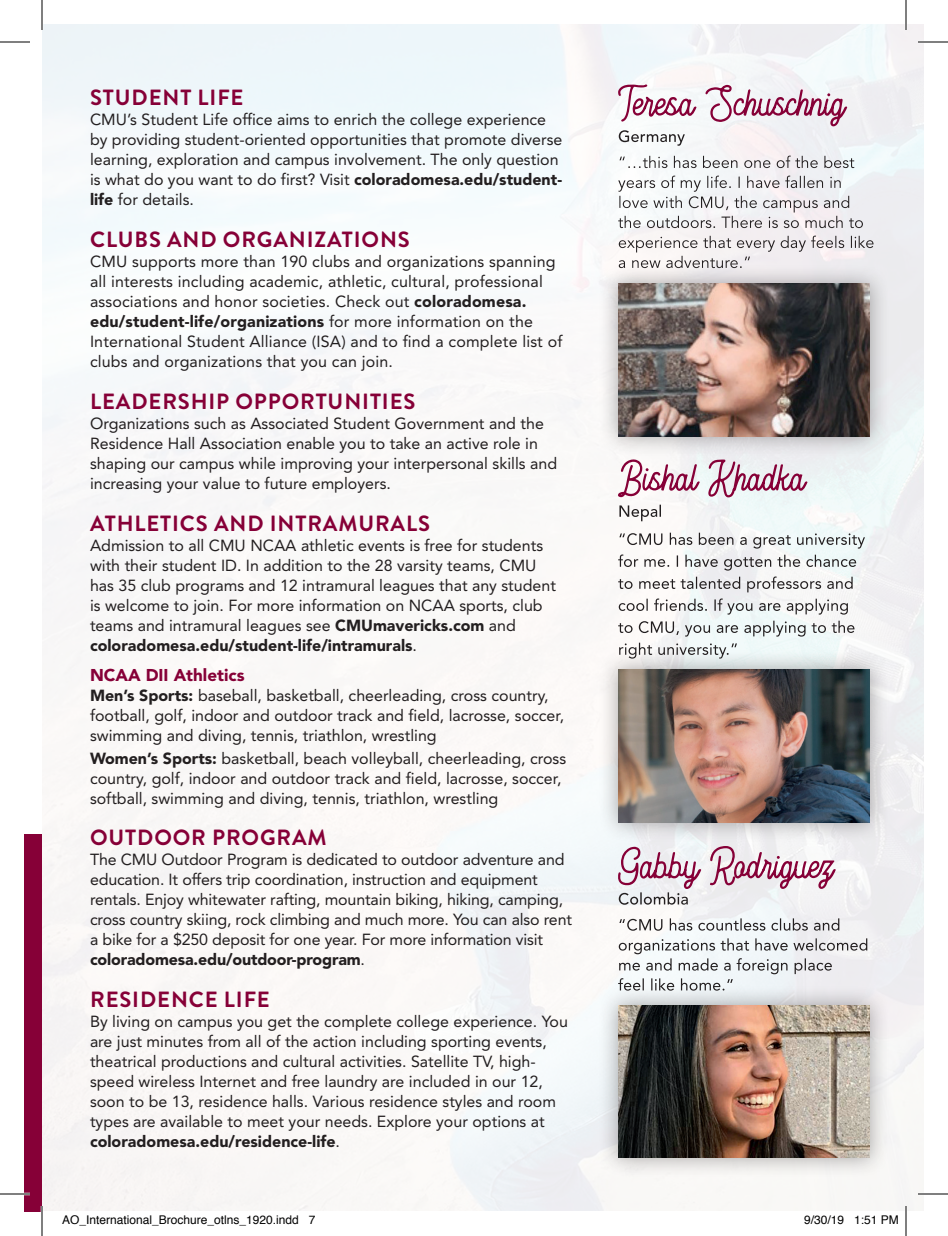
<style>
.page{position:relative;width:948px;height:1236px;background:#fff}
.page>*{position:absolute;margin:0;border:0;box-sizing:border-box;transform-origin:0 0}
.t1{font:700 22px "Brandon Grotesque";letter-spacing:.04em;color:#860037}
.t2{font:900 17px "Avenir";color:#860037}
.t3{font:16px/20px "Avenir";color:#231f20}
.t4{font:12px "Helvetica";color:#000}
.s1{font-weight:900}
</style>
<div class="page">
<div style="left:598px;top:985px;width:293px;height:193px;background:#231f20;opacity:.4"></div>
<img style="left:618px;top:1005px;width:252px;height:153px">
<svg style="left:618px;top:938px;width:249px;height:53px"></svg>
<svg style="left:619px;top:918px;width:220px;height:13px"></svg>
<svg style="left:617px;top:846px;width:219px;height:59px"></svg>
<div style="left:598px;top:263px;width:293px;height:194px;background:#231f20;opacity:.4"></div>
<img style="left:618px;top:284px;width:252px;height:153px">
<svg style="left:619px;top:236px;width:255px;height:32px"></svg>
<svg style="left:618px;top:176px;width:245px;height:52px"></svg>
<svg style="left:620px;top:156px;width:234px;height:12px"></svg>
<svg style="left:618px;top:84px;width:229px;height:62px"></svg>
<div style="left:598px;top:649px;width:293px;height:194px;background:#231f20;opacity:.4"></div>
<img style="left:618px;top:670px;width:252px;height:153px">
<svg style="left:619px;top:643px;width:118px;height:16px"></svg>
<svg style="left:618px;top:621px;width:236px;height:16px"></svg>
<svg style="left:619px;top:598px;width:229px;height:17px"></svg>
<svg style="left:618px;top:533px;width:247px;height:59px"></svg>
<svg style="left:619px;top:505px;width:42px;height:16px"></svg>
<svg style="left:618px;top:459px;width:190px;height:38px"></svg>
<div style="left:24px;top:835px;width:18px;height:377px;background:#860037"></div>
<hr style="left:0;top:1193px;width:30px;height:2px;background:#fff">
<hr style="left:41px;top:1206px;width:2px;height:30px;background:#fff">
<hr style="left:0;top:42px;width:30px;height:1px;background:#000">
<hr style="left:918px;top:42px;width:30px;height:1px;background:#000">
<hr style="left:0;top:1194px;width:30px;height:1px;background:#000">
<hr style="left:918px;top:1194px;width:30px;height:1px;background:#000">
<hr style="left:42px;top:0;width:1px;height:30px;background:#000">
<hr style="left:42px;top:1206px;width:1px;height:30px;background:#000">
<hr style="left:906px;top:0;width:1px;height:30px;background:#000">
<hr style="left:906px;top:1206px;width:1px;height:30px;background:#000">
<h1 class="t1" style="left:90px;top:83px;width:155px">STUDENT LIFE</h1>
<p class="t3" style="left:90px;top:110px;width:474px">CMU’s Student Life office aims to enrich the college experience by providing student-oriented opportunities that promote diverse learning, exploration and campus involvement. The only question is what do you want to do first? Visit <span class="s1">coloradomesa.edu/student&shy;life</span> for details.</p>
<h1 class="t1" style="left:90px;top:224px;width:321px">CLUBS AND ORGANIZATIONS</h1>
<p class="t3" style="left:90px;top:252px;width:474px">CMU supports more than 190 clubs and organizations spanning all interests including academic, athletic, cultural, professional associations and honor societies. Check out <span class="s1">coloradomesa. edu/student-life/organizations</span> for more information on the International Student Alliance (ISA) and to find a complete list of clubs and organizations that you can join.</p>
<h1 class="t1" style="left:90px;top:386px;width:327px">LEADERSHIP OPPORTUNITIES</h1>
<p class="t3" style="left:90px;top:414px;width:469px">Organizations such as Associated Student Government and the Residence Hall Association enable you to take an active role in shaping our campus while improving your interpersonal skills and increasing your value to future employers.</p>
<h1 class="t1" style="left:90px;top:508px;width:341px">ATHLETICS AND INTRAMURALS</h1>
<p class="t3" style="left:90px;top:535px;width:468px">Admission to all CMU NCAA athletic events is free for students with their student ID. In addition to the 28 varsity teams, CMU has 35 club programs and 12 intramural leagues that any student is welcome to join. For more information on NCAA sports, club teams and intramural leagues see <span class="s1">CMUmavericks.com</span> and <span class="s1">coloradomesa.edu/student-life/intramurals</span>.</p>
<p class="t2" style="left:90px;top:665px;width:156px">NCAA DII Athletics</p>
<p class="t3" style="left:90px;top:685px;width:476px"><span class="s1">Men’s Sports:</span> baseball, basketball, cheerleading, cross country, football, golf, indoor and outdoor track and field, lacrosse, soccer, swimming and diving, tennis, triathlon, wrestling</p>
<p class="t3" style="left:90px;top:748px;width:478px"><span class="s1">Women’s Sports:</span> basketball, beach volleyball, cheerleading, cross country, golf, indoor and outdoor track and field, lacrosse, soccer, softball, swimming and diving, tennis, triathlon, wrestling</p>
<h1 class="t1" style="left:90px;top:822px;width:238px">OUTDOOR PROGRAM</h1>
<p class="t3" style="left:90px;top:850px;width:484px">The CMU Outdoor Program is dedicated to outdoor adventure and education. It offers trip coordination, instruction and equipment rentals. Enjoy whitewater rafting, mountain biking, hiking, camping, cross country skiing, rock climbing and much more. You can also rent a bike for a $250 deposit for one year. For more information visit <span class="s1">coloradomesa.edu/outdoor-program</span>.</p>
<h1 class="t1" style="left:90px;top:984px;width:181px">RESIDENCE LIFE</h1>
<p class="t3" style="left:90px;top:1012px;width:479px">By living on campus you get the complete college experience. You are just minutes from all of the action including sporting events, theatrical productions and cultural activities. Satellite TV, high&shy;speed wireless Internet and free laundry are included in our 12, soon to be 13, residence halls. Various residence styles and room types are available to meet your needs. Explore your options at <span class="s1">coloradomesa.edu/residence-life</span>.</p>
<p class="t4" style="left:62px;top:1211px;width:255px">AO_International_Brochure_otlns_1920.indd 7</p>
<p class="t4" style="left:804px;top:1211px;width:96px">9/30/19 1:51 PM</p>
</div>
